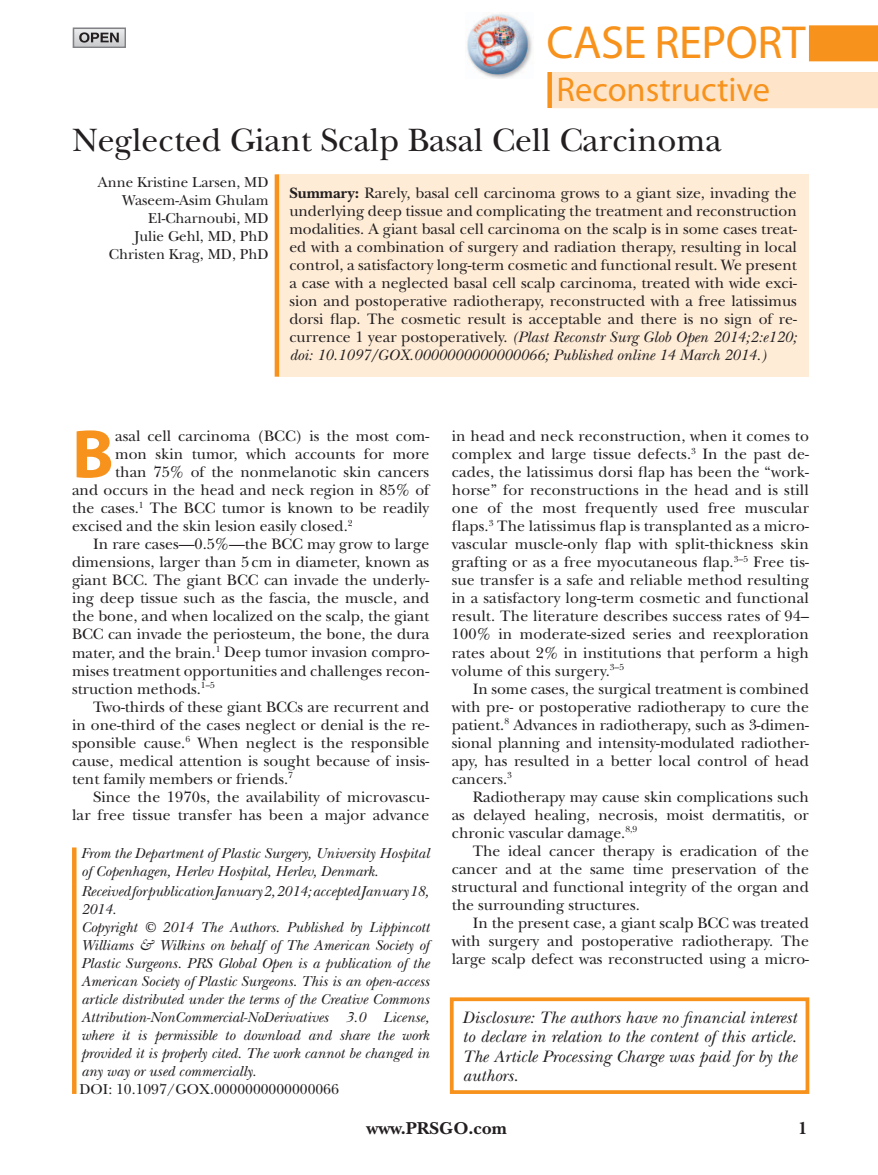
<style>
.page{position:relative;width:878px;height:1175px;background:#fff}
.page>*{position:absolute;margin:0;border:0;box-sizing:border-box;transform-origin:0 0}
.t1{font:700 69.15px "Myriad Pro";color:#f7931d}
.t2{font:46.5px "Myriad Pro";letter-spacing:-.01em;color:#f7931d}
.t3{font:34.5px "Myriad Pro";color:#f7931d}
.t4{font:33.75px "New Baskerville";color:#231f20}
.t5{font:700 18px "New Baskerville";color:#231f20}
.t6{font:italic 17.25px/19.5px "New Baskerville";color:#231f20;text-align:justify}
.t7{font:15.75px/18px "New Baskerville";color:#231f20;text-align:justify}
.t8{font:italic 15px/18px "New Baskerville";color:#231f20}
.t9{font:15px/18px "New Baskerville";color:#231f20;text-align:right}
.s1{font-weight:700}
.s2{font-style:italic}
</style>
<div class="page">
<img style="left:467px;top:13px;width:65px;height:65px">
<div style="left:73px;top:28px;width:52px;height:20px;border:2px solid #808285"></div>
<svg style="left:79px;top:32px;width:40px;height:11px"></svg>
<div style="left:450px;top:997px;width:359px;height:97px;border:4px solid #f7931d"></div>
<hr style="left:72px;top:847px;width:4px;height:38px;background:#f7931d">
<hr style="left:72px;top:885px;width:4px;height:208px;background:#f7931d">
<div style="left:277px;top:174px;width:531px;height:202px;background:#feecd7"></div>
<div style="left:274px;top:174px;width:5px;height:203px;background:#f7931d"></div>
<div style="left:552px;top:72px;width:326px;height:36px;background:#fee5ca"></div>
<div style="left:808px;top:25px;width:70px;height:36px;background:#f7931d"></div>
<h2 class="t2" style="left:546px;top:14px;width:260px">Case Report</h2>
<h3 class="t3" style="left:556px;top:68px;width:215px">Reconstructive</h3>
<h3 class="t4" style="left:72px;top:120px;width:651px">Neglected Giant Scalp Basal Cell Carcinoma</h3>
<p class="t9" style="left:98px;top:173px;width:172px">Anne Kristine Larsen, MD<br>Waseem-Asim Ghulam<br>El-Charnoubi, MD<br>Julie Gehl, MD, PhD<br>Christen Krag, MD, PhD</p>
<p class="t7" style="left:289px;top:184px;width:509px"><span class="s1">Summary:</span> Rarely, basal cell carcinoma grows to a giant size, invading the underlying deep tissue and complicating the treatment and reconstruction modalities. A giant basal cell carcinoma on the scalp is in some cases treat&shy;ed with a combination of surgery and radiation therapy, resulting in local control, a satisfactory long-term cosmetic and functional result. We present a case with a neglected basal cell scalp carcinoma, treated with wide exci&shy;sion and postoperative radiotherapy, reconstructed with a free latissimus dorsi flap. The cosmetic result is acceptable and there is no sign of re&shy;currence 1 year postoperatively. <span class="s2">(Plast Reconstr Surg Glob Open 2014;2:e120; doi: 10.1097/GOX.0000000000000066; Published online 14 March 2014.)</span></p>
<h1 class="t1" style="left:72px;top:409px;width:43px">B</h1>
<p class="t7" style="left:115px;top:427px;width:315px">asal cell carcinoma (BCC) is the most com-</p>
<p class="t7" style="left:115px;top:445px;width:315px">mon skin tumor, which accounts for more</p>
<p class="t7" style="left:115px;top:463px;width:315px">than 75% of the nonmelanotic skin cancers</p>
<p class="t7" style="left:72px;top:481px;width:359px">and occurs in the head and neck region in 85% of</p>
<p class="t7" style="left:72px;top:499px;width:358px">the cases.<sup>1</sup> The BCC tumor is known to be readily</p>
<p class="t7" style="left:72px;top:517px;width:282px">excised and the skin lesion easily closed.<sup>2</sup></p>
<p class="t7" style="left:93px;top:535px;width:338px">In rare cases—0.5%—the BCC may grow to large</p>
<p class="t7" style="left:72px;top:553px;width:359px">dimensions, larger than 5cm in diameter, known as</p>
<p class="t7" style="left:72px;top:571px;width:358px">giant BCC. The giant BCC can invade the underly-</p>
<p class="t7" style="left:72px;top:589px;width:359px">ing deep tissue such as the fascia, the muscle, and</p>
<p class="t7" style="left:72px;top:607px;width:358px">the bone, and when localized on the scalp, the giant</p>
<p class="t7" style="left:72px;top:625px;width:359px">BCC can invade the periosteum, the bone, the dura</p>
<p class="t7" style="left:72px;top:643px;width:359px">mater, and the brain.<sup>1</sup> Deep tumor invasion compro-</p>
<p class="t7" style="left:72px;top:661px;width:358px">mises treatment opportunities and challenges recon-</p>
<p class="t7" style="left:72px;top:679px;width:144px">struction methods.<sup>1–5</sup></p>
<p class="t7" style="left:93px;top:697px;width:338px">Two-thirds of these giant BCCs are recurrent and</p>
<p class="t7" style="left:72px;top:715px;width:359px">in one-third of the cases neglect or denial is the re-</p>
<p class="t7" style="left:72px;top:733px;width:359px">sponsible cause.<sup>6</sup> When neglect is the responsible</p>
<p class="t7" style="left:72px;top:751px;width:359px">cause, medical attention is sought because of insis-</p>
<p class="t7" style="left:72px;top:769px;width:222px">tent family members or friends.<sup>7</sup></p>
<p class="t7" style="left:93px;top:787px;width:338px">Since the 1970s, the availability of microvascu-</p>
<p class="t7" style="left:72px;top:805px;width:359px">lar free tissue transfer has been a major advance</p>
<p class="t8" style="left:81px;top:844px;width:350px">From the Department of Plastic Surgery, University Hospital of Copenhagen, Herlev Hospital, Herlev, Denmark.</p>
<p class="t8" style="left:81px;top:882px;width:350px">Received for publication January 2, 2014; accepted January 18, 2014.<br>Copyright © 2014 The Authors. Published by Lippincott Williams &amp; Wilkins on behalf of The American Society of Plastic Surgeons. PRS Global Open is a publication of the American Society of Plastic Surgeons. This is an open-access article distributed under the terms of the Creative Commons Attribution-NonCommercial-NoDerivatives 3.0 License, where it is permissible to download and share the work provided it is properly cited. The work cannot be changed in any way or used commercially.</p>
<p class="t9" style="left:80px;top:1080px;width:261px">DOI: 10.1097/GOX.0000000000000066</p>
<p class="t7" style="left:451px;top:427px;width:359px">in head and neck reconstruction, when it comes to complex and large tissue defects.<sup>3</sup> In the past de&shy;cades, the latissimus dorsi flap has been the “work&shy;horse” for reconstructions in the head and is still one of the most frequently used free muscular flaps.<sup>3</sup> The latissimus flap is transplanted as a micro&shy;vascular muscle-only flap with split-thickness skin grafting or as a free myocutaneous flap.<sup>3–5</sup> Free tis&shy;sue transfer is a safe and reliable method resulting in a satisfactory long-term cosmetic and functional result. The literature describes success rates of 94– 100% in moderate-sized series and reexploration rates about 2% in institutions that perform a high volume of this surgery.<sup>3–5</sup></p>
<p class="t7" style="left:452px;top:679px;width:359px;text-indent:21px">In some cases, the surgical treatment is combined with pre- or postoperative radiotherapy to cure the patient.<sup>8</sup> Advances in radiotherapy, such as 3-dimen&shy;sional planning and intensity-modulated radiother&shy;apy, has resulted in a better local control of head cancers.<sup>3</sup></p>
<p class="t7" style="left:452px;top:787px;width:359px;text-indent:21px">Radiotherapy may cause skin complications such as delayed healing, necrosis, moist dermatitis, or chronic vascular damage.<sup>8,9</sup></p>
<p class="t7" style="left:452px;top:841px;width:359px;text-indent:21px">The ideal cancer therapy is eradication of the cancer and at the same time preservation of the structural and functional integrity of the organ and the surrounding structures.</p>
<p class="t7" style="left:452px;top:913px;width:359px;text-indent:21px">In the present case, a giant scalp BCC was treated with surgery and postoperative radiotherapy. The large scalp defect was reconstructed using a micro-</p>
<p class="t6" style="left:462px;top:1007px;width:335px">Disclosure: The authors have no financial interest to declare in relation to the content of this article.<br>The Article Processing Charge was paid for by the authors.</p>
<p class="t5" style="left:366px;top:1118px;width:142px">www.PRSGO.com</p>
<p class="t5" style="left:798px;top:1118px;width:11px">1</p>
</div>
